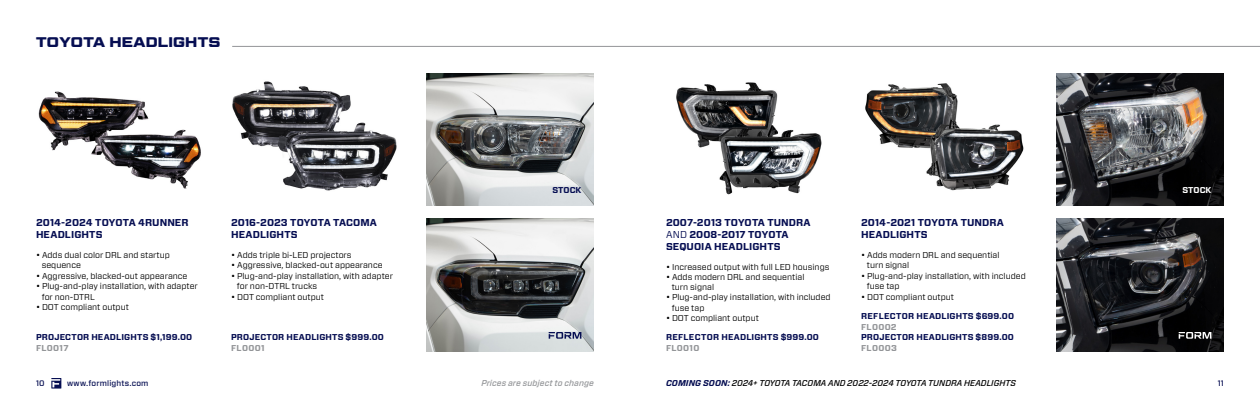
<style>
.page{position:relative;width:1260px;height:414px;background:#fff}
.page>*{position:absolute;margin:0;border:0;box-sizing:border-box;transform-origin:0 0}
.t1{font:700 14px "Geom Graphic";letter-spacing:.02em;color:#060e52}
.t2{font:700 10px/12px "Forza";letter-spacing:.005em;color:#060e52}
.t3{font:8.5px/10.5px "Forza";color:#000}
.t4{font:700 8.5px "Forza";letter-spacing:.02em;color:#060e52}
.t5{font:italic 500 8.5px "Forza";color:#000}
.t6{font:700 8.5px "Forza";letter-spacing:.04em;color:#939598}
.t7{font:italic 500 8.5px "Forza";letter-spacing:.015em;color:#939598}
.t8{font:700 8.5px "Forza";color:#fff}
.t9{font:500 8px "Forza";letter-spacing:.025em;color:#060e52}
.s1{font-weight:400}
.s2{font-weight:700;color:#060e52}
</style>
<div class="page">
<svg style="left:51px;top:378px;width:10px;height:11px"></svg>
<img style="left:1056px;top:74px;width:168px;height:132px">
<img style="left:426px;top:74px;width:168px;height:132px">
<img style="left:426px;top:219px;width:168px;height:132px">
<svg style="left:549px;top:332px;width:32px;height:7px"></svg>
<img style="left:1056px;top:219px;width:168px;height:132px">
<img style="left:676px;top:82px;width:146px;height:113px">
<img style="left:38px;top:91px;width:163px;height:98px">
<hr style="left:232px;top:46px;width:1028px;height:1px;background:#939598">
<img style="left:232px;top:81px;width:165px;height:110px">
<img style="left:865px;top:83px;width:159px;height:108px">
<svg style="left:1179px;top:332px;width:32px;height:7px"></svg>
<h1 class="t1" style="left:36px;top:33px;width:186px">TOYOTA HEADLIGHTS</h1>
<p class="t4" style="left:553px;top:185px;width:30px">STOCK</p>
<p class="t8" style="left:1183px;top:185px;width:30px">STOCK</p>
<p class="t2" style="left:36px;top:217px;width:154px">2014-2024 TOYOTA 4RUNNER<br>HEADLIGHTS</p>
<p class="t2" style="left:231px;top:217px;width:147px">2016-2023 TOYOTA TACOMA<br>HEADLIGHTS</p>
<p class="t3" style="left:42px;top:249px;width:130px;text-indent:-6px">• Adds dual color DRL and startup sequence</p>
<p class="t3" style="left:36px;top:270px;width:153px">• Aggressive, blacked-out appearance</p>
<p class="t3" style="left:42px;top:281px;width:158px;text-indent:-6px">• Plug-and-play installation, with adapter for non-DTRL</p>
<p class="t3" style="left:36px;top:302px;width:94px">• DOT compliant output</p>
<p class="t3" style="left:231px;top:249px;width:122px">• Adds triple bi-LED projectors</p>
<p class="t3" style="left:231px;top:260px;width:153px">• Aggressive, blacked-out appearance</p>
<p class="t3" style="left:237px;top:270px;width:158px;text-indent:-6px">• Plug-and-play installation, with adapter for non-DTRL trucks</p>
<p class="t3" style="left:231px;top:291px;width:94px">• DOT compliant output</p>
<p class="t4" style="left:36px;top:331px;width:158px">PROJECTOR HEADLIGHTS $1,199.00</p>
<p class="t6" style="left:36px;top:342px;width:34px">FL0017</p>
<p class="t4" style="left:231px;top:331px;width:154px">PROJECTOR HEADLIGHTS $999.00</p>
<p class="t6" style="left:231px;top:342px;width:35px">FL0001</p>
<p class="t2" style="left:666px;top:217px;width:146px">2007-2013 TOYOTA TUNDRA<br><span class="s1">AND</span> 2008-2017 TOYOTA<br>SEQUOIA HEADLIGHTS</p>
<p class="t3" style="left:666px;top:261px;width:165px">• Increased output with full LED housings</p>
<p class="t3" style="left:672px;top:272px;width:134px;line-height:10.2px;text-indent:-6px">• Adds modern DRL and sequential turn signal</p>
<p class="t3" style="left:672px;top:292px;width:160px;line-height:10.2px;text-indent:-6px">• Plug-and-play installation, with included fuse tap</p>
<p class="t3" style="left:666px;top:312px;width:94px">• DOT compliant output</p>
<p class="t4" style="left:666px;top:331px;width:154px">REFLECTOR HEADLIGHTS $999.00</p>
<p class="t6" style="left:666px;top:342px;width:35px">FL0010</p>
<p class="t2" style="left:861px;top:217px;width:144px">2014-2021 TOYOTA TUNDRA<br>HEADLIGHTS</p>
<p class="t3" style="left:867px;top:249px;width:134px;text-indent:-6px">• Adds modern DRL and sequential turn signal</p>
<p class="t3" style="left:867px;top:270px;width:160px;text-indent:-6px">• Plug-and-play installation, with included fuse tap</p>
<p class="t3" style="left:861px;top:291px;width:94px">• DOT compliant output</p>
<p class="t4" style="left:861px;top:310px;width:154px">REFLECTOR HEADLIGHTS $699.00</p>
<p class="t6" style="left:861px;top:321px;width:37px">FL0002</p>
<p class="t4" style="left:861px;top:331px;width:154px">PROJECTOR HEADLIGHTS $899.00</p>
<p class="t6" style="left:861px;top:342px;width:37px">FL0003</p>
<p class="t7" style="left:481px;top:378px;width:114px">Prices are subject to change</p>
<p class="t5" style="left:666px;top:378px;width:351px"><span class="s2">COMING SOON:</span> 2024+ TOYOTA TACOMA AND 2022-2024 TOYOTA TUNDRA HEADLIGHTS</p>
<p class="t9" style="left:36px;top:378px;width:10px">10</p>
<p class="t9" style="left:67px;top:378px;width:83px">www.formlights.com</p>
<p class="t9" style="left:1218px;top:378px;width:8px">11</p>
</div>
